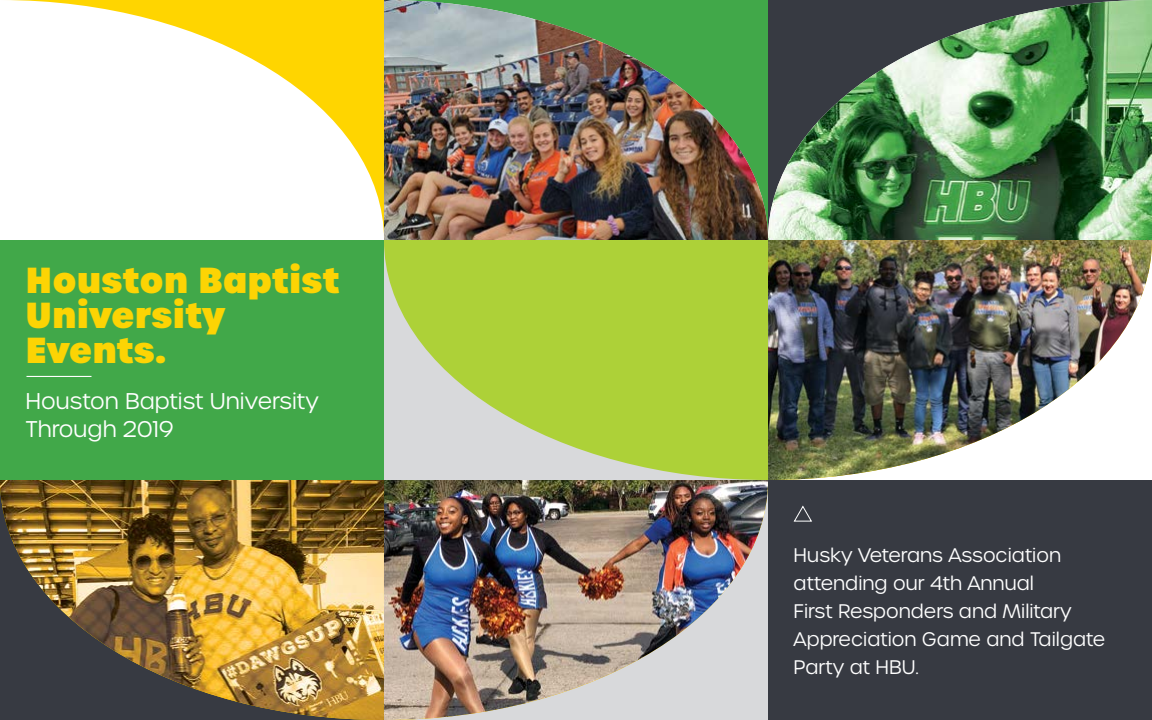
<style>
.page{position:relative;width:1152px;height:720px;background:#fff}
.page>*{position:absolute;margin:0;border:0;box-sizing:border-box;transform-origin:0 0}
.t1{font:800 35px/35px "Urbane";color:#fcd404}
.t2{font:300 22px/28px "Urbane";color:#fff}
.t3{font:300 19px/28px "Urbane";color:#fff}
</style>
<div class="page">
<div style="left:0;top:240px;width:384px;height:240px;background:#41a849"></div>
<div style="left:768px;top:480px;width:384px;height:240px;background:#373a42"></div>
<svg style="left:9px;top:0;width:375px;height:236px"></svg>
<img style="left:768px;top:240px;width:384px;height:240px">
<hr style="left:26px;top:376px;width:66px;height:1px;background:#fff">
<svg style="left:793px;top:505px;width:19px;height:17px"></svg>
<img style="left:768px;top:0;width:384px;height:240px">
<img style="left:0;top:480px;width:384px;height:240px">
<img style="left:384px;top:480px;width:384px;height:240px">
<svg style="left:384px;top:240px;width:384px;height:240px;background:#b6d25b"></svg>
<img style="left:384px;top:0;width:384px;height:240px">
<h1 class="t1" style="left:26px;top:263px;width:316px">Houston Baptist<br>University<br>Events.</h1>
<p class="t2" style="left:26px;top:387px;width:295px">Houston Baptist University<br>Through 2019</p>
<p class="t3" style="left:794px;top:541px;width:313px">Husky Veterans Association attending our 4th Annual<br>First Responders and Military<br>Appreciation Game and Tailgate<br>Party at HBU.</p>
</div>
